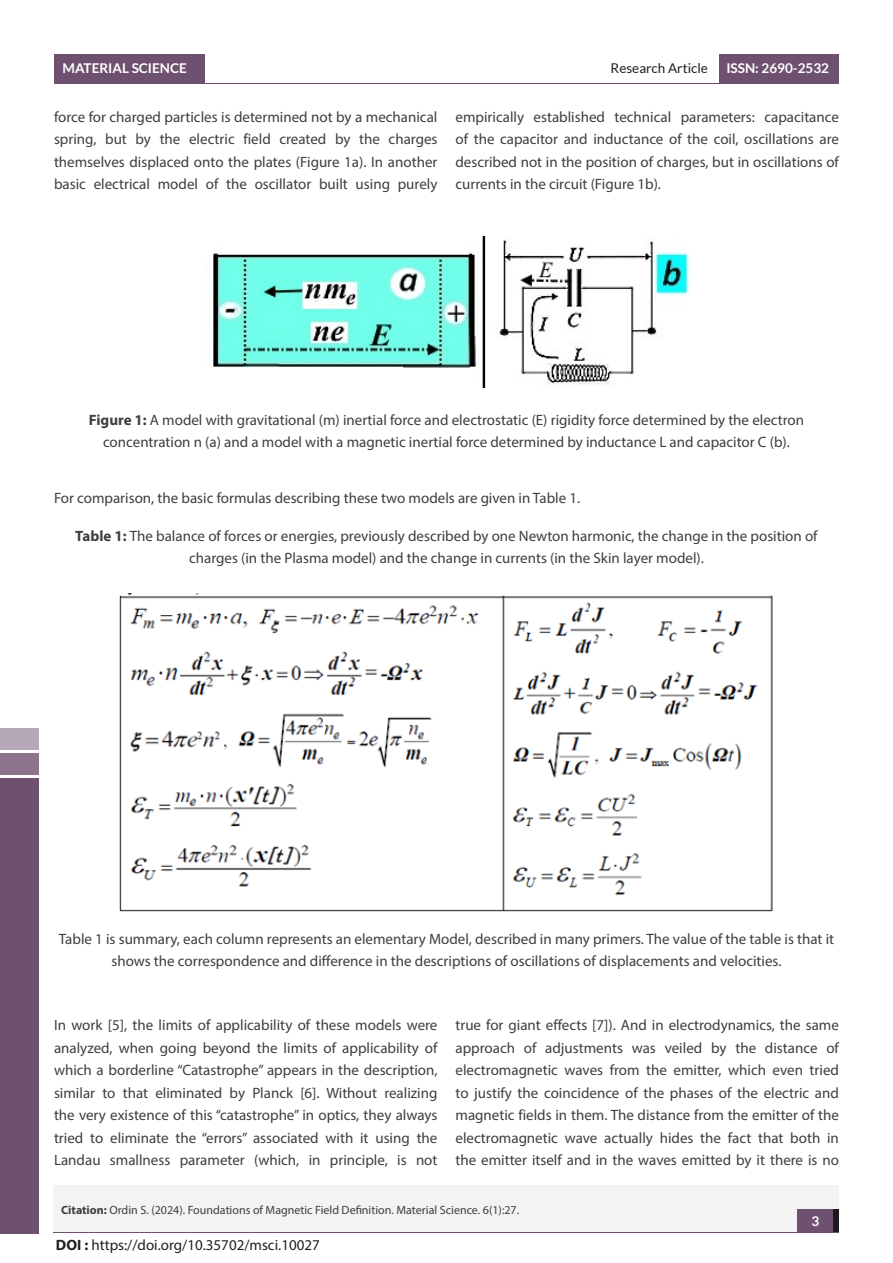
<style>
.page{position:relative;width:893px;height:1263px;background:#fff}
.page>*{position:absolute;margin:0;border:0;box-sizing:border-box;transform-origin:0 0}
.t1{font:15px/22.5px "Myriad Pro";color:#3e3e3f;text-align:justify}
.t2{font:15px "Myriad Pro";color:#231f20}
.t3{font:700 13.5px "Lato";color:#fff}
.t4{font:13.5px "Lato";color:#231f20}
.t5{font:12px "Myriad Pro";color:#3e3e3f}
.s1{font-weight:700}
</style>
<div class="page">
<div style="left:54px;top:54px;width:151px;height:30px;background:#6e516e"></div>
<div style="left:719px;top:54px;width:119px;height:30px;background:#6e516e"></div>
<hr style="left:54px;top:84px;width:785px;height:1px;background:#6e516e">
<div style="left:54px;top:1211px;width:785px;height:22px;background:#f3f3f4"></div>
<div style="left:54px;top:1184px;width:785px;height:47px;background:#f3f3f4"></div>
<div style="left:798px;top:1209px;width:41px;height:22px;background:#1b1b1b"></div>
<div style="left:798px;top:1209px;width:35px;height:22px;background:#6e516e"></div>
<div style="left:0;top:778px;width:38px;height:455px;background:#6e516e"></div>
<div style="left:0;top:753px;width:39px;height:22px;background:#8b738b"></div>
<div style="left:0;top:728px;width:39px;height:21px;background:#b6a8b6"></div>
<img style="left:213px;top:237px;width:476px;height:150px">
<img style="left:120px;top:593px;width:653px;height:318px">
<p class="t3" style="left:63px;top:61px;width:126px">MATERIAL SCIENCE</p>
<p class="t4" style="left:611px;top:61px;width:99px">Research Article</p>
<p class="t3" style="left:726px;top:61px;width:104px">ISSN: 2690-2532</p>
<p class="t1" style="left:54px;top:105px;width:385px">force for charged particles is determined not by a mechanical spring, but by the electric field created by the charges themselves displaced onto the plates (Figure 1a). In another basic electrical model of the oscillator built using purely</p>
<p class="t1" style="left:455px;top:105px;width:385px">empirically established technical parameters: capacitance of the capacitor and inductance of the coil, oscillations are described not in the position of charges, but in oscillations of currents in the circuit (Figure 1b).</p>
<p class="t1" style="left:89px;top:408px;width:717px;text-align:center"><span class="s1">Figure 1:</span> A model with gravitational (m) inertial force and electrostatic (E) rigidity force determined by the electron concentration n (a) and a model with a magnetic inertial force determined by inductance L and capacitor C (b).</p>
<p class="t1" style="left:54px;top:486px;width:528px">For comparison, the basic formulas describing these two models are given in Table 1.</p>
<p class="t1" style="left:75px;top:524px;width:744px;text-align:center"><span class="s1">Table 1:</span> The balance of forces or energies, previously described by one Newton harmonic, the change in the position of charges (in the Plasma model) and the change in currents (in the Skin layer model).</p>
<p class="t1" style="left:59px;top:927px;width:777px;text-align:center">Table 1 is summary, each column represents an elementary Model, described in many primers. The value of the table is that it shows the correspondence and difference in the descriptions of oscillations of displacements and velocities.</p>
<p class="t1" style="left:54px;top:1014px;width:385px">In work [5], the limits of applicability of these models were analyzed, when going beyond the limits of applicability of which a borderline “Catastrophe” appears in the description, similar to that eliminated by Planck [6]. Without realizing the very existence of this “catastrophe” in optics, they always tried to eliminate the “errors” associated with it using the Landau smallness parameter (which, in principle, is not</p>
<p class="t1" style="left:455px;top:1014px;width:385px">true for giant effects [7]). And in electrodynamics, the same approach of adjustments was veiled by the distance of electromagnetic waves from the emitter, which even tried to justify the coincidence of the phases of the electric and magnetic fields in them. The distance from the emitter of the electromagnetic wave actually hides the fact that both in the emitter itself and in the waves emitted by it there is no</p>
<p class="t5" style="left:61px;top:1202px;width:460px"><span class="s1">Citation:</span> Ordin S. (2024). Foundations of Magnetic Field Definition. Material Science. 6(1):27.</p>
<p class="t2" style="left:56px;top:1235px;width:265px"><span class="s1">DOI :</span> https://doi.org/10.35702/msci.10027</p>
<p class="t3" style="left:811px;top:1213px;width:9px">3</p>
</div>
